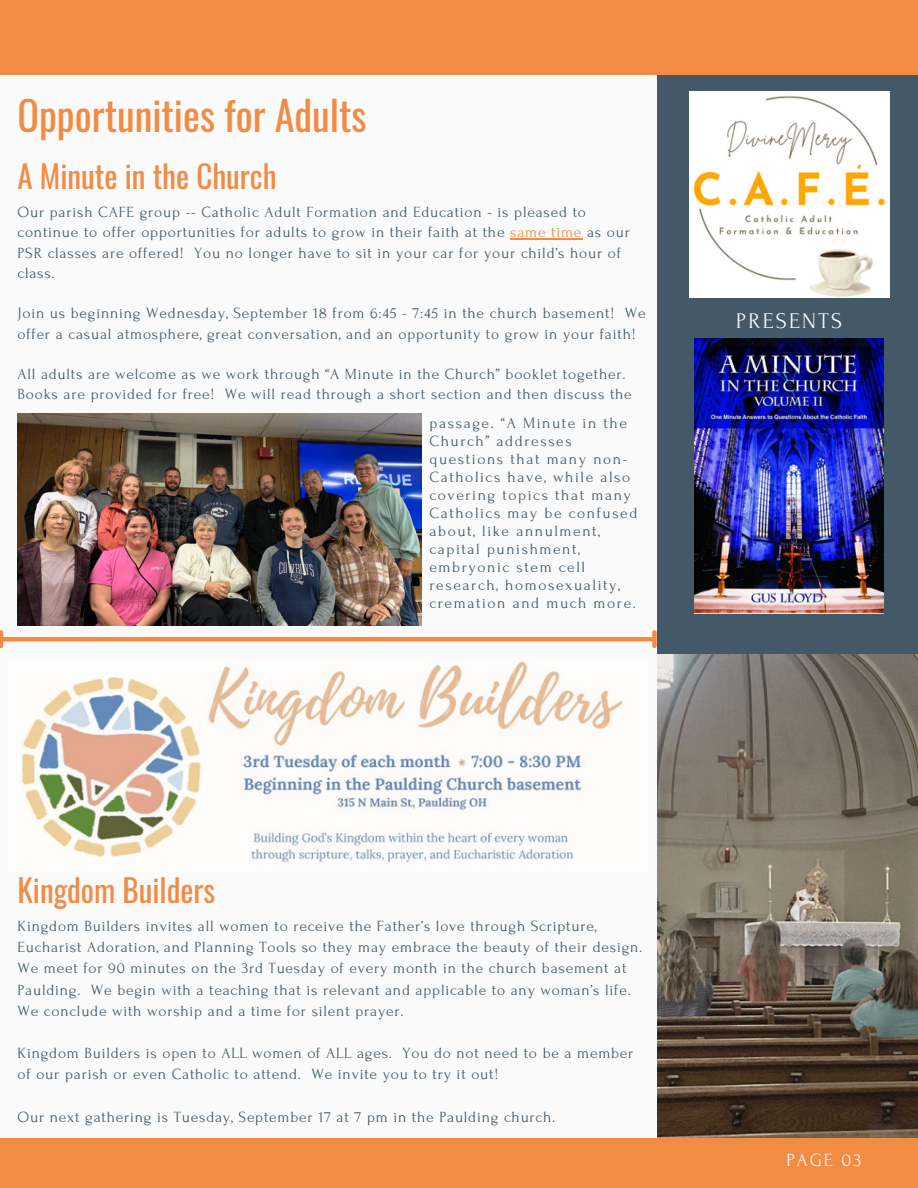
<style>
.page{position:relative;width:918px;height:1188px;background:#fafafa}
.page>*{position:absolute;margin:0;border:0;box-sizing:border-box;transform-origin:0 0}
.t1{font:40.2px "Oswald";color:#f28b43}
.t2{font:31.2px "Oswald";color:#f28b43}
.t3{font:22.35px "Forum";letter-spacing:.1em;color:#fafafa}
.t4{font:18.6px "Forum";letter-spacing:.1em;color:#fafafa}
.t5{font:15.6px/20.2px "Forum";letter-spacing:.05em;color:#435967}
.t6{font:15.6px/18px "Forum";letter-spacing:.1em;color:#435967}
.s1{color:#f28b43}
</style>
<div class="page">
<div style="left:657px;top:74px;width:261px;height:619px;background:#435967"></div>
<img style="left:657px;top:654px;width:261px;height:484px">
<div style="left:0;top:1138px;width:918px;height:50px;background:#f28b43"></div>
<div style="left:0;top:0;width:918px;height:74px;background:#f28b43"></div>
<img style="left:21px;top:661px;width:602px;height:203px">
<img style="left:690px;top:92px;width:199px;height:206px">
<img style="left:17px;top:414px;width:404px;height:211px">
<hr style="left:510px;top:239px;width:72px;height:1px;background:#f28b43">
<img style="left:695px;top:339px;width:189px;height:274px">
<hr style="left:2px;top:637px;width:651px;height:4px;background:#f28b43">
<hr style="left:0;top:632px;width:3px;height:14px;background:#f28b43">
<div style="left:652px;top:632px;width:5px;height:14px;background:#f28b43"></div>
<p class="t1" style="left:17px;top:84px;width:351px">Opportunities for Adults</p>
<h1 class="t2" style="left:17px;top:152px;width:261px">A Minute in the Church</h1>
<h2 class="t5" style="left:17px;top:202px;width:614px">Our parish CAFE group -- Catholic Adult Formation and Education - is pleased to continue to offer opportunities for adults to grow in their faith at the <span class="s1">same time</span> as our PSR classes are offered! You no longer have to sit in your car for your child’s hour of class.</h2>
<p class="t5" style="left:17px;top:304px;width:630px">Join us beginning Wednesday, September 18 from 6:45 - 7:45 in the church basement! We offer a casual atmosphere, great conversation, and an opportunity to grow in your faith!</p>
<p class="t5" style="left:17px;top:364px;width:616px">All adults are welcome as we work through “A Minute in the Church” booklet together.<br>Books are provided for free! We will read through a short section and then discuss the</p>
<p class="t6" style="left:429px;top:414px;width:209px">passage. “A Minute in the<br>Church” addresses questions that many non-<br>Catholics have, while also covering topics that many<br>Catholics may be confused about, like annulment, capital punishment, embryonic stem cell research, homosexuality, cremation and much more.</p>
<h4 class="t3" style="left:736px;top:309px;width:107px">PRESENTS</h4>
<p class="t2" style="left:17px;top:866px;width:199px">Kingdom Builders</p>
<p class="t5" style="left:17px;top:916px;width:626px;line-height:21.1px">Kingdom Builders invites all women to receive the Father’s love through Scripture, Eucharist Adoration, and Planning Tools so they may embrace the beauty of their design.<br>We meet for 90 minutes on the 3rd Tuesday of every month in the church basement at Paulding. We begin with a teaching that is relevant and applicable to any woman’s life.<br>We conclude with worship and a time for silent prayer.</p>
<p class="t5" style="left:17px;top:1043px;width:618px;line-height:21.1px">Kingdom Builders is open to ALL women of ALL ages. You do not need to be a member of our parish or even Catholic to attend. We invite you to try it out!</p>
<h2 class="t5" style="left:17px;top:1107px;width:539px">Our next gathering is Tuesday, September 17 at 7 pm in the Paulding church.</h2>
<p class="t4" style="left:787px;top:1150px;width:76px">PAGE 03</p>
</div>
